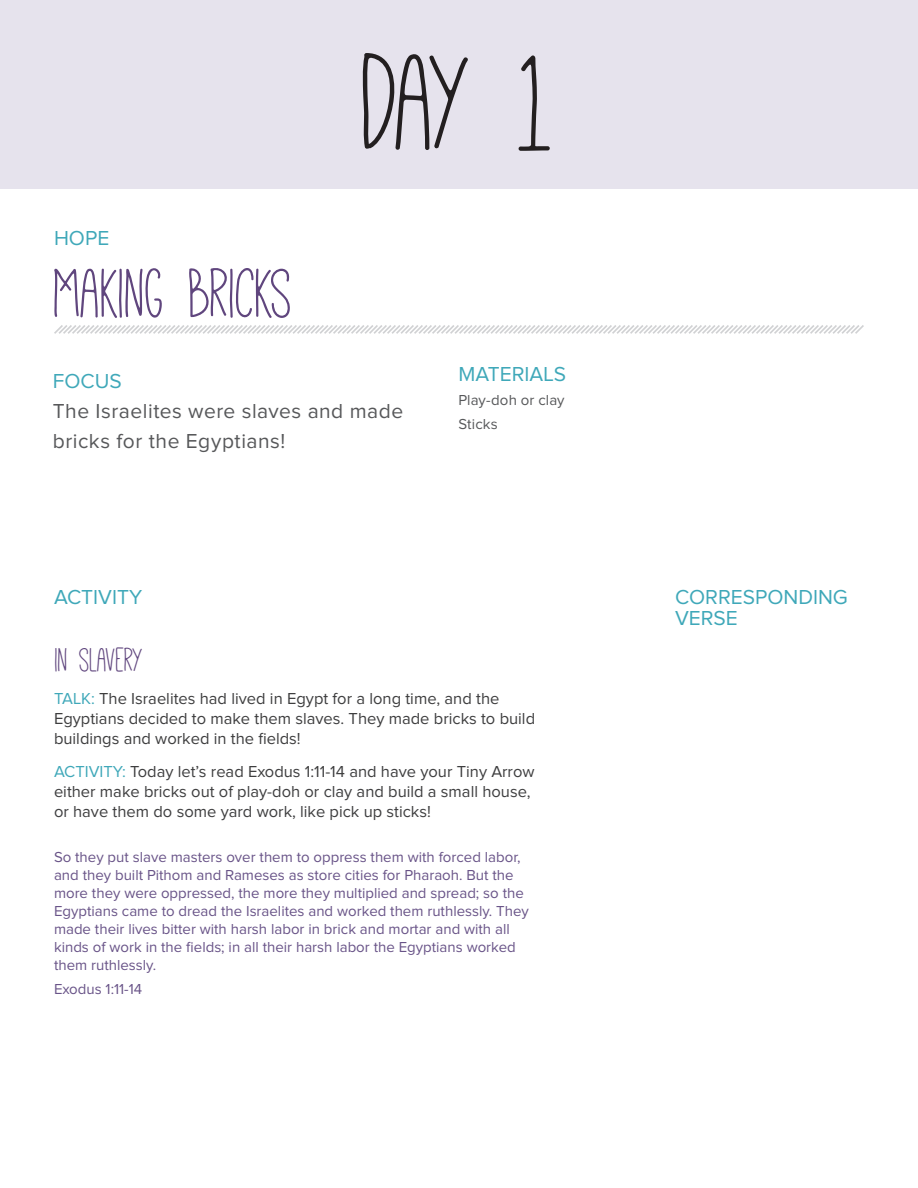
<style>
.page{position:relative;width:918px;height:1188px;background:#fff}
.page>*{position:absolute;margin:0;border:0;box-sizing:border-box;transform-origin:0 0}
.t1{font:153px "Mathlete Skinny";color:#231f20}
.subhead_1{font:78px "Mathlete Skinny";letter-spacing:-.025em;color:#60467e}
.subhead_1-2{font:37.5px "Mathlete Skinny";letter-spacing:-.025em;color:#60467e}
.t2{font:21px/30px "Proxima Nova";letter-spacing:.02em;color:#57585a}
.subhead_1-3{font:21px/21px "Proxima Nova";color:#3fa8b9}
.subhead_1-4{font:16.5px/19.8px "Proxima Nova";color:#3e3e3f}
.list{font:16.5px/19.8px "Proxima Nova";color:#3e3e3f}
.WORD{font:15px/18px "Proxima Nova";color:#695488}
.Materials{font:15px "Proxima Nova";letter-spacing:.005em;color:#57585a}
.s1{color:#3fa8b9}
</style>
<div class="page">
<div style="left:0;top:0;width:918px;height:189px;background:#e6e3ed"></div>
<svg style="left:54px;top:325px;width:810px;height:9px"></svg>
<p class="subhead_1-3" style="left:54px;top:228px;width:57px">HOPE</p>
<p class="subhead_1" style="left:54px;top:256px;width:241px">MAKING BRICKS</p>
<p class="t1" style="left:361px;top:29px;width:197px">DAY 1</p>
<p class="subhead_1-3" style="left:53px;top:371px;width:70px">FOCUS</p>
<p class="t2" style="left:53px;top:397px;width:352px">The Israelites were slaves and made bricks for the Egyptians!</p>
<p class="subhead_1-3" style="left:54px;top:588px;width:90px">ACTIVITY</p>
<p class="subhead_1-3" style="left:458px;top:364px;width:109px">MATERIALS</p>
<p class="Materials" style="left:458px;top:393px;width:108px">Play-doh or clay</p>
<p class="Materials" style="left:458px;top:417px;width:41px">Sticks</p>
<p class="subhead_1-2" style="left:54px;top:642px;width:91px">IN SLAVERY</p>
<p class="list" style="left:54px;top:689px;width:483px"><span class="s1">TALK:</span> The Israelites had lived in Egypt for a long time, and the<br>Egyptians decided to make them slaves. They made bricks to build buildings and worked in the fields!</p>
<p class="subhead_1-4" style="left:54px;top:762px;width:482px"><span class="s1">ACTIVITY:</span> Today let’s read Exodus 1:11-14 and have your Tiny Arrow either make bricks out of play-doh or clay and build a small house, or have them do some yard work, like pick up sticks!</p>
<p class="WORD" style="left:54px;top:848px;width:476px">So they put slave masters over them to oppress them with forced labor, and they built Pithom and Rameses as store cities for Pharaoh. But the more they were oppressed, the more they multiplied and spread; so the Egyptians came to dread the Israelites and worked them ruthlessly. They made their lives bitter with harsh labor in brick and mortar and with all kinds of work in the fields; in all their harsh labor the Egyptians worked them ruthlessly.</p>
<p class="WORD" style="left:54px;top:981px;width:90px">Exodus 1:11-14</p>
<p class="subhead_1-3" style="left:675px;top:588px;width:174px">CORRESPONDING<br>VERSE</p>
</div>
